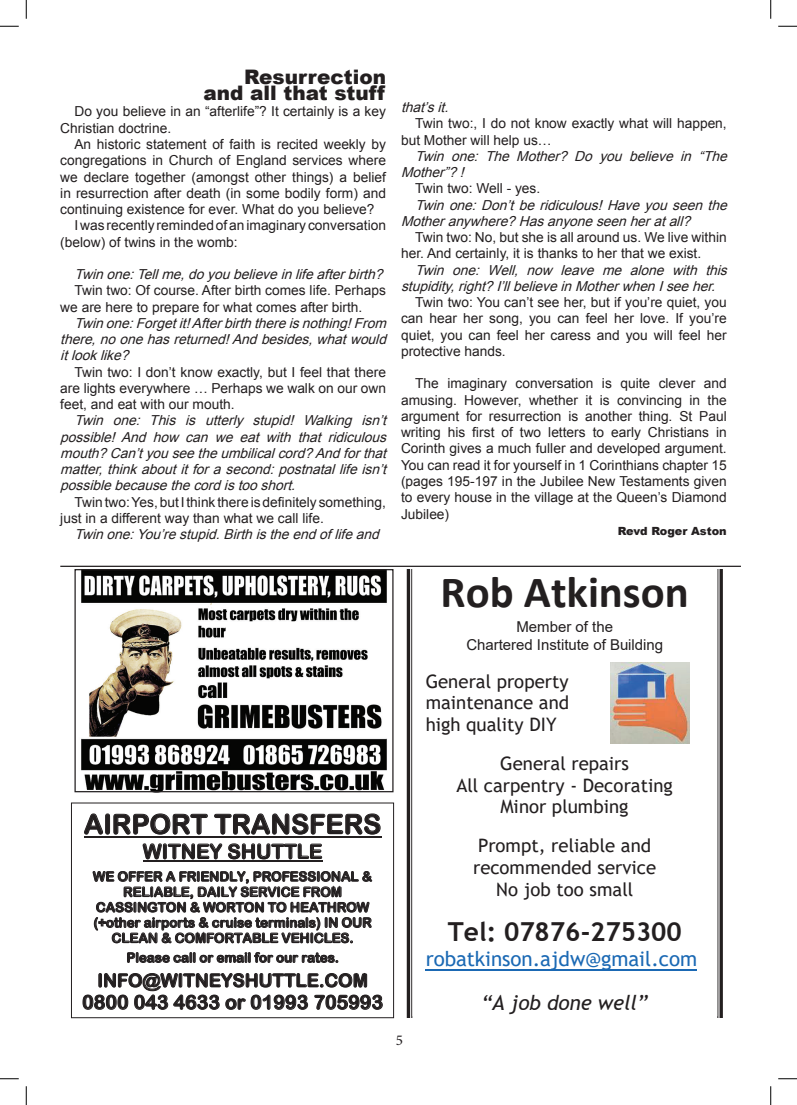
<style>
.page{position:relative;width:797px;height:1105px;background:#fff}
.page>*{position:absolute;margin:0;border:0;box-sizing:border-box;transform-origin:0 0}
.t1{font:700 44.75px "Calibri";color:#231f20}
.t2{font:27.12px "Arial Rounded MT Bold";color:#231f20}
.t3{font:700 26.12px "Trebuchet MS";letter-spacing:-.005em;color:#231f20}
.t4{font:20.62px "Trebuchet MS";letter-spacing:-.005em;color:#1b69b4}
.t5{font:italic 20.62px "Trebuchet MS";letter-spacing:-.005em;color:#231f20}
.t6{font:20.12px "Arial Rounded MT Bold";color:#231f20}
.t7{font:900 20px/16.2px "Arial";color:#231f20;text-align:right}
.t8{font:19.5px "Arial Rounded MT Bold";color:#231f20}
.t9{font:18.62px/21.6px "Trebuchet MS";color:#231f20;text-align:center}
.t10{font:18.38px "Arial Rounded MT Bold";color:#231f20}
.t11{font:15px/17.2px "Arial";letter-spacing:-.005em;color:#231f20;text-align:center}
.t12{font:15px "Minion Pro";color:#231f20}
.t13{font:13.75px/16.2px "Arial";color:#231f20}
.t14{font:italic 13.75px/16.2px "Arial";color:#231f20}
.t15{font:13.38px/15.4px "Arial Rounded MT Bold";color:#231f20;text-align:center}
.t16{font:900 11.25px "Arial";color:#231f20}
</style>
<div class="page">
<img style="left:81px;top:571px;width:306px;height:219px">
<div style="left:74px;top:569px;width:319px;height:223px;border:1px solid #231f20"></div>
<svg style="left:407px;top:569px;width:316px;height:448px;background:#656263"></svg>
<img style="left:412px;top:569px;width:305px;height:447px">
<hr style="left:425px;top:969px;width:272px;height:1px;background:#1b69b4">
<div style="left:597px;top:655px;width:102px;height:95px;background:#fff"></div>
<img style="left:610px;top:662px;width:80px;height:81px">
<img style="left:611px;top:662px;width:78px;height:81px">
<div style="left:71px;top:802px;width:323px;height:216px;border:1px solid #231f20"></div>
<svg style="left:84px;top:813px;width:124px;height:22px"></svg>
<svg style="left:214px;top:813px;width:167px;height:22px"></svg>
<hr style="left:84px;top:836px;width:297px;height:2px;background:#231f20">
<svg style="left:142px;top:843px;width:80px;height:16px"></svg>
<svg style="left:228px;top:843px;width:94px;height:16px"></svg>
<hr style="left:143px;top:860px;width:179px;height:1px;background:#231f20">
<svg style="left:93px;top:871px;width:279px;height:73px"></svg>
<svg style="left:127px;top:952px;width:211px;height:11px"></svg>
<svg style="left:82px;top:973px;width:301px;height:37px"></svg>
<hr style="left:60px;top:566px;width:681px;height:1px;background:#231f20">
<svg style="left:0;top:25px;width:19px;height:2px"></svg>
<svg style="left:778px;top:25px;width:19px;height:2px"></svg>
<svg style="left:0;top:1078px;width:19px;height:1px"></svg>
<svg style="left:778px;top:1078px;width:19px;height:1px"></svg>
<svg style="left:25px;top:0;width:2px;height:19px"></svg>
<svg style="left:25px;top:1086px;width:2px;height:19px"></svg>
<svg style="left:770px;top:0;width:1px;height:19px"></svg>
<svg style="left:770px;top:1086px;width:1px;height:19px"></svg>
<h3 class="t7" style="left:203px;top:68px;width:184px">Resurrection and all that stuff</h3>
<p class="t13" style="left:60px;top:104px;width:327px;text-indent:14px">Do you believe in an “afterlife”? It certainly is a key<br>Christian doctrine.</p>
<p class="t13" style="left:74px;top:136px;width:313px">An historic statement of faith is recited weekly by</p>
<p class="t13" style="left:60px;top:152px;width:327px">congregations in Church of England services where</p>
<p class="t13" style="left:60px;top:169px;width:327px">we declare together (amongst other things) a belief</p>
<p class="t13" style="left:60px;top:185px;width:327px">in resurrection after death (in some bodily form) and</p>
<p class="t13" style="left:60px;top:201px;width:316px">continuing existence for ever. What do you believe?</p>
<p class="t13" style="left:74px;top:217px;width:313px">I was recently reminded of an imaginary conversation</p>
<p class="t13" style="left:60px;top:234px;width:179px">(below) of twins in the womb:</p>
<p class="t14" style="left:74px;top:266px;width:314px">Twinone:Tellme,doyoubelieveinlifeafterbirth?</p>
<p class="t13" style="left:60px;top:282px;width:327px;text-indent:14px">Twin two: Of course. After birth comes life. Perhaps we are here to prepare for what comes after birth.</p>
<p class="t14" style="left:60px;top:315px;width:332px;text-align:justify;text-indent:14px">Twinone:Forgetit!Afterbirththereisnothing!From there,noonehasreturned!Andbesides,whatwould itlooklike?</p>
<p class="t13" style="left:60px;top:364px;width:327px;text-align:justify;text-indent:14px">Twin two: I don’t know exactly, but I feel that there are lights everywhere … Perhaps we walk on our own feet, and eat with our mouth.</p>
<p class="t14" style="left:60px;top:412px;width:332px;text-align:justify;text-indent:14px">Twin one: This is utterly stupid! Walking isn’t possible! And how can we eat with that ridiculous mouth?Can’tyouseetheumbilicalcord?Andforthat matter,thinkaboutitforasecond:postnatallifeisn’t possiblebecausethecordistooshort.</p>
<p class="t13" style="left:60px;top:494px;width:327px;text-indent:14px">Twin two: Yes, but I think there is definitely something, just in a different way than what we call life.</p>
<p class="t14" style="left:74px;top:526px;width:311px">Twinone:You’restupid.Birthistheendoflifeand</p>
<p class="t14" style="left:401px;top:99px;width:54px">that’sit.</p>
<p class="t13" style="left:401px;top:116px;width:327px;text-indent:14px">Twin two:, I do not know exactly what will happen, but Mother will help us…</p>
<p class="t14" style="left:401px;top:148px;width:332px;text-indent:14px">Twin one: The Mother? Do you believe in “The<br>Mother”?!</p>
<p class="t13" style="left:415px;top:181px;width:127px">Twin two: Well - yes.</p>
<p class="t14" style="left:401px;top:197px;width:332px;text-indent:14px">Twinone:Don’tberidiculous!Haveyouseenthe<br>Motheranywhere?Hasanyoneseenheratall?</p>
<p class="t13" style="left:401px;top:229px;width:327px;text-indent:14px">Twin two: No, but she is all around us. We live within her. And certainly, it is thanks to her that we exist.</p>
<p class="t14" style="left:401px;top:262px;width:332px;text-indent:14px">Twin one: Well, now leave me alone with this stupidity,right?I’llbelieveinMotherwhenIseeher.</p>
<p class="t13" style="left:401px;top:294px;width:327px;text-align:justify;text-indent:14px">Twin two: You can’t see her, but if you’re quiet, you can hear her song, you can feel her love. If you’re quiet, you can feel her caress and you will feel her protective hands.</p>
<p class="t13" style="left:401px;top:376px;width:327px;text-align:justify;text-indent:14px">The imaginary conversation is quite clever and amusing. However, whether it is convincing in the argument for resurrection is another thing. St Paul writing his first of two letters to early Christians in Corinth gives a much fuller and developed argument.<br>You can read it for yourself in 1 Corinthians chapter 15 (pages 195-197 in the Jubilee New Testaments given to every house in the village at the Queen’s Diamond Jubilee)</p>
<p class="t16" style="left:617px;top:522px;width:110px">Revd Roger Aston</p>
<h2 class="t2" style="left:84px;top:808px;width:299px">AIRPORT TRANSFERS</h2>
<h3 class="t6" style="left:143px;top:839px;width:181px">WITNEY SHUTTLE</h3>
<p class="t15" style="left:93px;top:869px;width:280px">WE OFFER A FRIENDLY, PROFESSIONAL &amp; RELIABLE, DAILY SERVICE FROM CASSINGTON &amp; WORTON TO HEATHROW (+other airports &amp; cruise terminals) IN OUR CLEAN &amp; COMFORTABLE VEHICLES.</p>
<p class="t15" style="left:126px;top:950px;width:214px">Please call or email for our rates.</p>
<h3 class="t10" style="left:97px;top:969px;width:272px">INFO@WITNEYSHUTTLE.COM</h3>
<h3 class="t8" style="left:82px;top:991px;width:302px">0800 043 4633 or 01993 705993</h3>
<p class="t12" style="left:396px;top:1030px;width:9px">5</p>
<h1 class="t1" style="left:440px;top:560px;width:250px">Rob Atkinson</h1>
<p class="t11" style="left:466px;top:618px;width:198px">Member of the<br>Chartered Institute of Building</p>
<h3 class="t9" style="left:425px;top:670px;width:145px;text-align:justify">General property maintenance and high quality DIY</h3>
<h3 class="t9" style="left:456px;top:752px;width:218px">General repairs<br>All carpentry - Decorating<br>Minor plumbing</h3>
<h3 class="t9" style="left:473px;top:834px;width:184px">Prompt, reliable and recommended service<br>No job too small</h3>
<h3 class="t3" style="left:448px;top:916px;width:235px">Tel: 07876-275300</h3>
<h3 class="t4" style="left:425px;top:946px;width:273px">robatkinson.ajdw@gmail.com</h3>
<h3 class="t5" style="left:481px;top:990px;width:168px">“A job done well”</h3>
</div>
